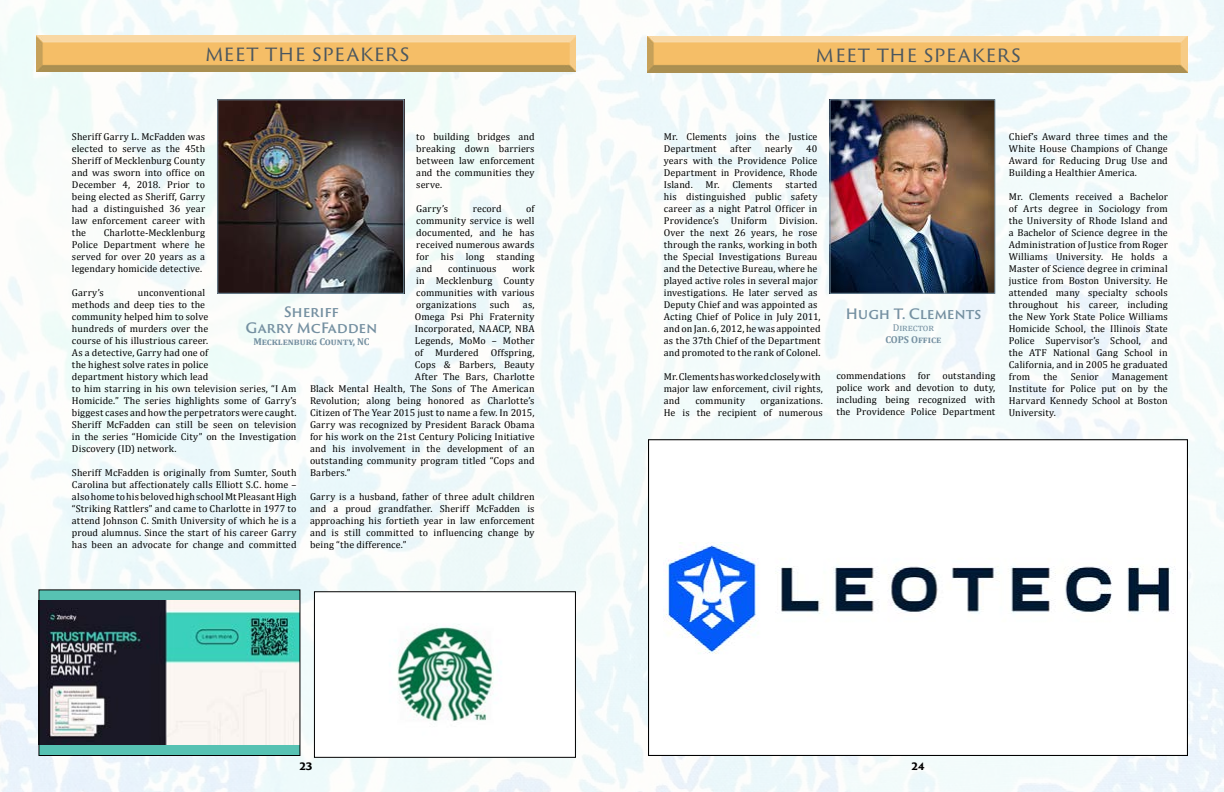
<style>
.page{position:relative;width:1224px;height:792px;background:#fff}
.page>*{position:absolute;margin:0;border:0;box-sizing:border-box;transform-origin:0 0}
.t1{font:21px "Trajan Sans Pro";letter-spacing:.015em;color:#374b5f}
.t2{font:600 14px/16.8px "Trajan Sans Pro";letter-spacing:-.01em;color:#7590a1;text-align:center}
.t3{font:10px/12px "Cambria";letter-spacing:.01em;color:#000;text-align:justify}
.t4{font:700 10px "Cambria";letter-spacing:-.005em;color:#7590a1}
.t5{font:10px "Cambria";color:#7590a1}
.t6{font:900 10px "Trajan Sans Pro";color:#000}
</style>
<div class="page">
<img style="left:0;top:0;width:1224px;height:792px">
<div style="left:39px;top:590px;width:261px;height:166px;background:#57c2b3"></div>
<img style="left:40px;top:601px;width:258px;height:144px">
<div style="left:38px;top:589px;width:262px;height:167px;border:1px solid #000"></div>
<img style="left:219px;top:101px;width:183px;height:191px">
<div style="left:217px;top:99px;width:187px;height:195px;border:1px solid #7590a1"></div>
<div style="left:28px;top:35px;width:556px;height:45px;background:#7590a1;opacity:.75"></div>
<div style="left:314px;top:592px;width:261px;height:165px;background:#fff"></div>
<img style="left:395px;top:624px;width:98px;height:97px">
<div style="left:314px;top:591px;width:262px;height:167px;border:1px solid #000"></div>
<div style="left:639px;top:35px;width:556px;height:45px;background:#7590a1;opacity:.75"></div>
<img style="left:832px;top:101px;width:161px;height:191px">
<div style="left:830px;top:99px;width:165px;height:195px;border:1px solid #7590a1"></div>
<div style="left:649px;top:440px;width:538px;height:315px;background:#fff"></div>
<img style="left:664px;top:544px;width:511px;height:110px">
<h1 class="t1" style="left:204px;top:39px;width:207px">MEET THE SPEAKERS</h1>
<p class="t3" style="left:72px;top:131px;width:135px">Sheriff Garry L. McFadden was elected to serve as the 45th Sheriff of Mecklenburg County and was sworn into office on December 4, 2018. Prior to being elected as Sheriff, Garry had a distinguished 36 year law enforcement career with the</p>
<p class="t3" style="left:416px;top:131px;width:120px">to building bridges and breaking down barriers between law enforcement and the communities they serve.</p>
<p class="t3" style="left:416px;top:203px;width:33px">Garry’s</p>
<p class="t3" style="left:473px;top:203px;width:30px">record</p>
<p class="t3" style="left:416px;top:203px;width:120px;text-indent:110px">of community service is well documented, and he has received numerous awards for his long standing and</p>
<p class="t3" style="left:72px;top:227px;width:135px;text-indent:32px">Charlotte-Mecklenburg Police Department where he served for over 20 years as a legendary homicide detective.</p>
<p class="t3" style="left:72px;top:287px;width:33px">Garry’s</p>
<p class="t3" style="left:416px;top:263px;width:120px;text-indent:96px">work in Mecklenburg County communities with various organizations</p>
<p class="t3" style="left:448px;top:263px;width:50px">continuous</p>
<p class="t3" style="left:72px;top:287px;width:226px;text-align:left;text-indent:66px">unconventional<br>methods and deep ties to the<br>community helped him to solve<br>hundreds of murders over the<br>course of his illustrious career.<br>As a detective, Garry had one of<br>the highest solve rates in police<br>department history which lead<br>to him starring in his own television series, “I Am Homicide.” The series highlights some of Garry’s biggest cases and how the perpetrators were caught.<br>Sheriff McFadden can still be seen on television in the series “Homicide City” on the Investigation Discovery (ID) network.</p>
<p class="t3" style="left:72px;top:467px;width:226px">Sheriff McFadden is originally from Sumter, South Carolina but affectionately calls Elliott S.C. home – also home to his beloved high school Mt Pleasant High “Striking Rattlers” and came to Charlotte in 1977 to attend Johnson C. Smith University of which he is a proud alumnus. Since the start of his career Garry has been an advocate for change and committed</p>
<p class="t3" style="left:490px;top:299px;width:21px">such</p>
<p class="t3" style="left:523px;top:299px;width:13px">as,</p>
<p class="t3" style="left:415px;top:311px;width:121px">Omega Psi Phi Fraternity</p>
<p class="t3" style="left:415px;top:323px;width:121px">Incorporated, NAACP, NBA</p>
<p class="t3" style="left:415px;top:335px;width:121px">Legends, MoMo – Mother</p>
<p class="t3" style="left:415px;top:347px;width:121px">of Murdered Offspring,</p>
<p class="t3" style="left:415px;top:359px;width:121px">Cops &amp; Barbers, Beauty</p>
<p class="t3" style="left:415px;top:371px;width:121px">After The Bars, Charlotte</p>
<p class="t3" style="left:310px;top:383px;width:226px">Black Mental Health, The Sons of The American</p>
<p class="t3" style="left:310px;top:395px;width:226px">Revolution; along being honored as Charlotte’s</p>
<p class="t3" style="left:310px;top:407px;width:226px">Citizen of The Year 2015 just to name a few. In 2015,</p>
<p class="t3" style="left:310px;top:419px;width:226px">Garry was recognized by President Barack Obama</p>
<p class="t3" style="left:310px;top:431px;width:226px">for his work on the 21st Century Policing Initiative</p>
<p class="t3" style="left:310px;top:443px;width:226px">and his involvement in the development of an</p>
<p class="t3" style="left:310px;top:455px;width:226px">outstanding community program titled “Cops and</p>
<p class="t3" style="left:310px;top:467px;width:42px">Barbers.”</p>
<p class="t3" style="left:310px;top:491px;width:226px">Garry is a husband, father of three adult children and a proud grandfather. Sheriff McFadden is approaching his fortieth year in law enforcement and is still committed to influencing change by being “the difference.”</p>
<h2 class="t2" style="left:246px;top:303px;width:133px">Sheriff<br>Garry McFadden</h2>
<p class="t4" style="left:253px;top:335px;width:118px">Mecklenburg County, NC</p>
<p class="t6" style="left:299px;top:758px;width:15px">23</p>
<h1 class="t1" style="left:816px;top:39px;width:207px">MEET THE SPEAKERS</h1>
<p class="t3" style="left:664px;top:131px;width:155px">Mr. Clements joins the Justice<br>Department</p>
<p class="t3" style="left:730px;top:143px;width:23px">after</p>
<p class="t3" style="left:765px;top:143px;width:29px">nearly</p>
<p class="t3" style="left:664px;top:143px;width:155px;text-indent:142px">40 years with the Providence Police Department in Providence, Rhode Island.</p>
<p class="t3" style="left:664px;top:179px;width:158px;text-align:left;text-indent:122px">started his distinguished public safety career as a night Patrol Officer in<br>Providence’s Uniform Division.<br>Over the next 26 years, he rose through the ranks, working in both the Special Investigations Bureau and the Detective Bureau, where he played active roles in several major investigations. He later served as<br>Deputy Chief and was appointed as<br>Acting Chief of Police in July 2011, and on Jan. 6, 2012, he was appointed as the 37th Chief of the Department and promoted to the rank of Colonel.</p>
<p class="t3" style="left:664px;top:371px;width:160px;text-align:left">Mr. Clements has worked closely with major law enforcement, civil rights, and</p>
<p class="t3" style="left:706px;top:179px;width:68px">Mr. Clements</p>
<p class="t3" style="left:664px;top:395px;width:161px;text-align:right">organizations.<br>He is the recipient of numerous</p>
<p class="t3" style="left:695px;top:395px;width:51px">community</p>
<h2 class="t2" style="left:845px;top:305px;width:137px">Hugh T. Clements</h2>
<p class="t5" style="left:893px;top:322px;width:41px">Director</p>
<p class="t4" style="left:885px;top:332px;width:57px">COPS Office</p>
<p class="t3" style="left:836px;top:369px;width:161px">commendations for outstanding police work and devotion to duty, including being recognized with the Providence Police Department</p>
<p class="t3" style="left:1009px;top:131px;width:161px">Chief’s Award three times and the White House Champions of Change Award for Reducing Drug Use and Building a Healthier America.</p>
<p class="t3" style="left:1009px;top:191px;width:161px">Mr. Clements received a Bachelor of Arts degree in Sociology from the University of Rhode Island and a Bachelor of Science degree in the Administration of Justice from Roger Williams University. He holds a Master of Science degree in criminal justice from Boston University. He attended many specialty schools throughout his career, including the New York State Police Williams Homicide School, the Illinois State Police Supervisor’s School, and the ATF National Gang School in California, and in 2005 he graduated from</p>
<p class="t3" style="left:1043px;top:371px;width:16px">the</p>
<p class="t3" style="left:1071px;top:371px;width:29px">Senior</p>
<p class="t3" style="left:1009px;top:371px;width:161px;text-indent:103px">Management Institute for Police put on by the Harvard Kennedy School at Boston University.</p>
<p class="t6" style="left:911px;top:758px;width:15px">24</p>
</div>
